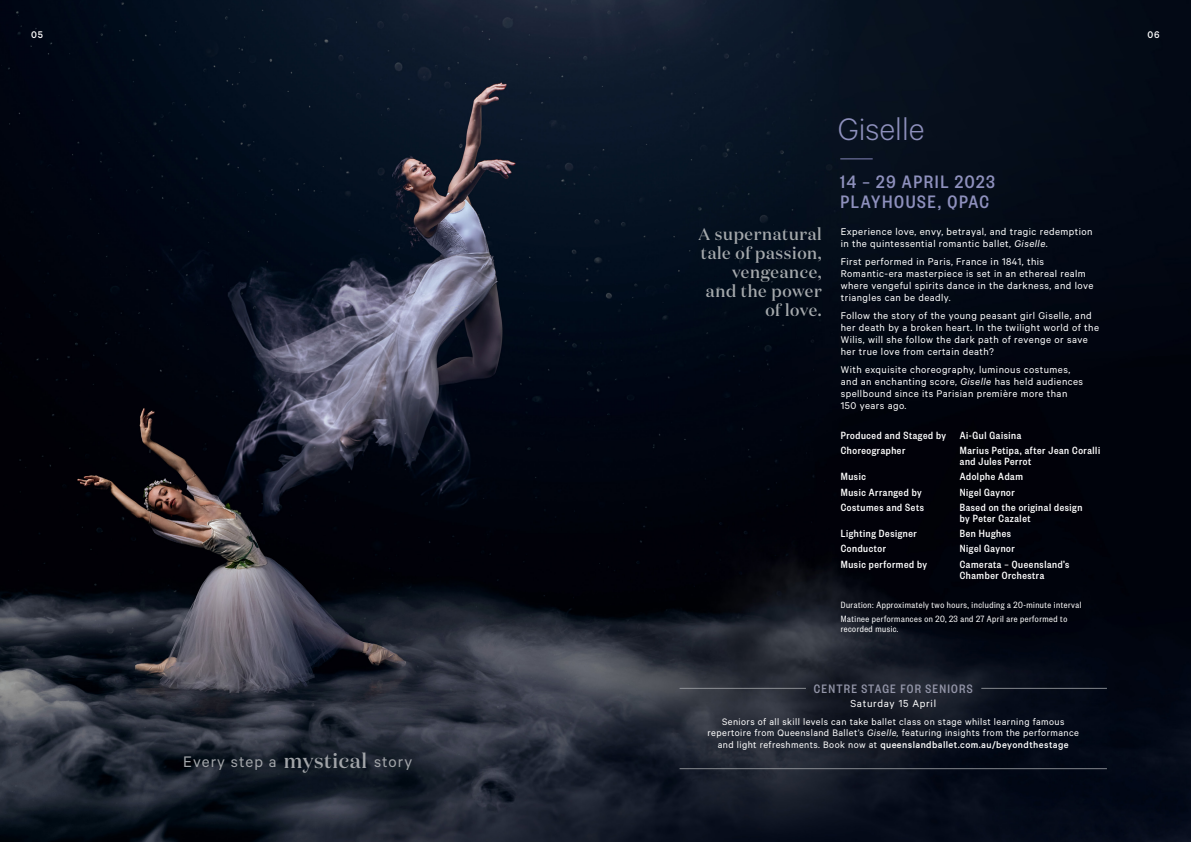
<style>
.page{position:relative;width:1191px;height:842px;background:#fff}
.page>*{position:absolute;margin:0;border:0;box-sizing:border-box;transform-origin:0 0}
.t1{font:300 35px "Calibre";color:#8e90bd}
.t2{font:500 19.8px/19.9px "Founders Grotesk Cond";letter-spacing:.08em;color:#8e90bd}
.t3{font:17.2px "Calibre";letter-spacing:.06em;color:#a2a5a9}
.t4{font:500 17px/19px "Domaine Display";letter-spacing:.04em;color:#a5a9ac;text-align:right}
.t5{font:500 13.4px "Founders Grotesk Cond";letter-spacing:.09em;color:#9496a9}
.t6{font:500 11.5px/11px "Founders Grotesk Cond";letter-spacing:.05em;color:#fff}
.t7{font:11.5px "Calibre";letter-spacing:.06em;color:#fff}
.t8{font:11px/12px "Calibre";letter-spacing:.04em;color:#fff}
.t9{font:500 10.9px "Calibre";color:#fff}
.t10{font:10.6px/11.5px "Calibre";letter-spacing:.04em;color:#fff;text-align:center}
.t11{font:10px/14px "Founders Grotesk Cond";letter-spacing:.05em;color:#fff}
.s1{font-style:italic}
.s2{font-family:"Domaine Display";font-weight:500;font-size:20.6px}
.s3{font-weight:500}
</style>
<div class="page">
<img style="left:0;top:0;width:1191px;height:842px">
<hr style="left:679px;top:688px;width:127px;height:1px;background:#a2a5a9">
<hr style="left:981px;top:688px;width:126px;height:1px;background:#a2a5a9">
<hr style="left:679px;top:768px;width:428px;height:1px;background:#a2a5a9">
<hr style="left:840px;top:159px;width:32px;height:1px;background:#8385b7">
<p class="t9" style="left:31px;top:29px;width:13px">05</p>
<p class="t9" style="left:1147px;top:29px;width:14px">06</p>
<h3 class="t4" style="left:698px;top:224px;width:125px">A supernatural tale of passion, vengeance, and the power of love.</h3>
<h1 class="t1" style="left:837px;top:109px;width:88px">Giselle</h1>
<h2 class="t2" style="left:840px;top:171px;width:156px">14 – 29 APRIL 2023<br>PLAYHOUSE, QPAC</h2>
<p class="t8" style="left:840px;top:225px;width:253px">Experience love, envy, betrayal, and tragic redemption in the quintessential romantic ballet, <span class="s1">Giselle</span>.</p>
<p class="t8" style="left:840px;top:255px;width:254px">First performed in Paris, France in 1841, this Romantic-era masterpiece is set in an ethereal realm where vengeful spirits dance in the darkness, and love triangles can be deadly.</p>
<p class="t8" style="left:840px;top:309px;width:260px">Follow the story of the young peasant girl Giselle, and her death by a broken heart. In the twilight world of the Wilis, will she follow the dark path of revenge or save her true love from certain death?</p>
<p class="t8" style="left:840px;top:363px;width:244px">With exquisite choreography, luminous costumes, and an enchanting score, <span class="s1">Giselle</span> has held audiences spellbound since its Parisian première more than 150 years ago.</p>
<p class="t6" style="left:840px;top:427px;width:182px;line-height:15.2px">Produced and Staged by Ai-Gul Gaisina<br>Choreographer</p>
<p class="t6" style="left:959px;top:444px;width:142px">Marius Petipa, after Jean Coralli and Jules Perrot</p>
<p class="t6" style="left:840px;top:471px;width:27px">Music</p>
<p class="t6" style="left:959px;top:471px;width:65px">Adolphe Adam</p>
<p class="t6" style="left:840px;top:486px;width:82px">Music Arranged by</p>
<p class="t6" style="left:959px;top:486px;width:56px">Nigel Gaynor</p>
<p class="t6" style="left:840px;top:501px;width:85px">Costumes and Sets</p>
<p class="t6" style="left:959px;top:501px;width:124px">Based on the original design by Peter Cazalet</p>
<p class="t6" style="left:840px;top:527px;width:78px">Lighting Designer</p>
<p class="t6" style="left:959px;top:527px;width:53px">Ben Hughes</p>
<p class="t6" style="left:840px;top:543px;width:47px">Conductor</p>
<p class="t6" style="left:959px;top:543px;width:56px">Nigel Gaynor</p>
<p class="t6" style="left:840px;top:558px;width:88px">Music performed by</p>
<p class="t6" style="left:959px;top:558px;width:111px">Camerata – Queensland’s<br>Chamber Orchestra</p>
<p class="t11" style="left:840px;top:597px;width:242px">Duration: Approximately two hours, including a 20-minute interval<br>Matinee performances on 20, 23 and 27 April are performed to</p>
<p class="t11" style="left:840px;top:621px;width:59px">recorded music.</p>
<h3 class="t3" style="left:183px;top:751px;width:230px">Every step a <span class="s2">mystical</span> story</h3>
<p class="t5" style="left:814px;top:681px;width:160px">CENTRE STAGE FOR SENIORS</p>
<p class="t7" style="left:850px;top:697px;width:87px">Saturday 15 April</p>
<p class="t10" style="left:707px;top:715px;width:373px">Seniors of all skill levels can take ballet class on stage whilst learning famous repertoire from Queensland Ballet’s <span class="s1">Giselle,</span> featuring insights from the performance and light refreshments. Book now at <span class="s3">queenslandballet.com.au/beyondthestage</span></p>
</div>
